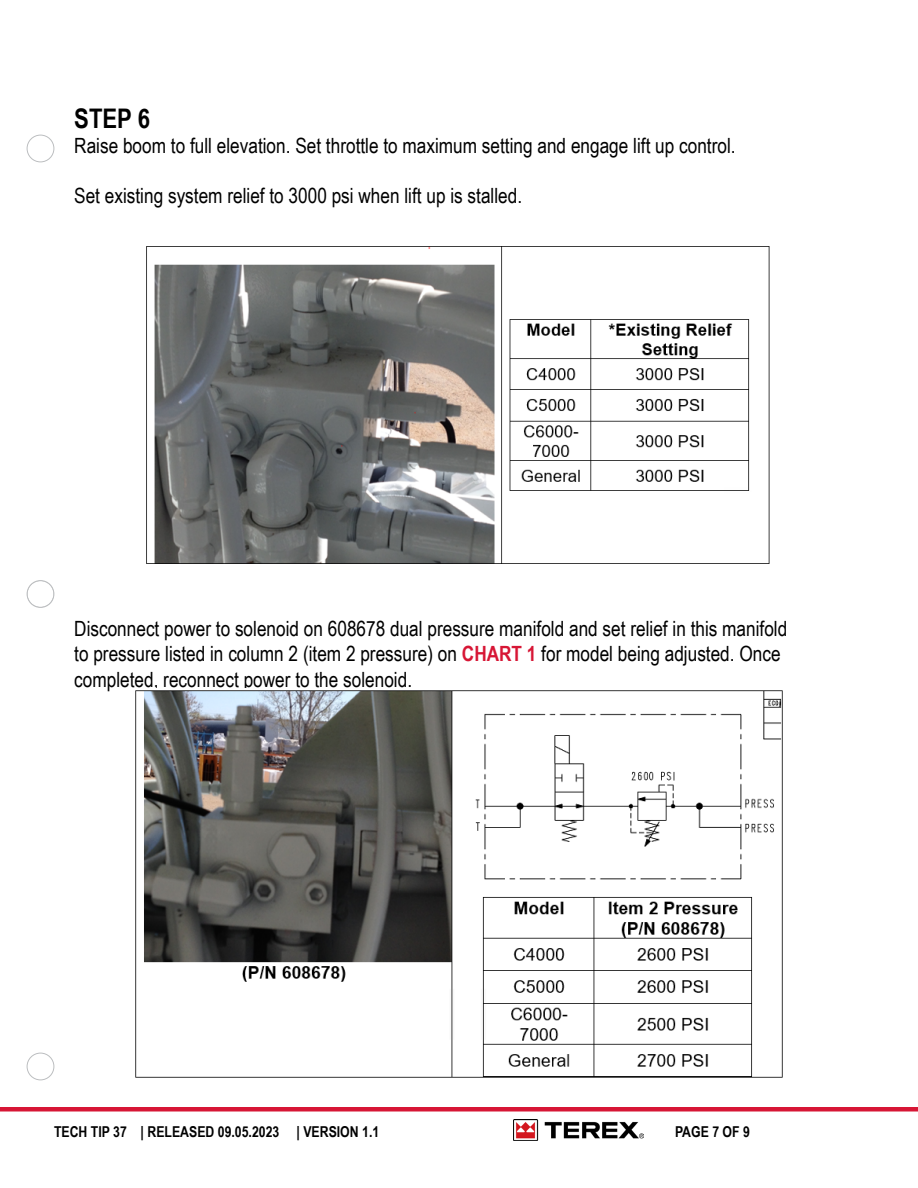
<style>
.page{position:relative;width:918px;height:1188px;background:#fff}
.page>*{position:absolute;margin:0;border:0;box-sizing:border-box;transform-origin:0 0}
.t1{font:700 27px "Arial Narrow";color:#000}
.t2{font:21px/25.2px "Arial Narrow";color:#000}
.t3{font:700 15px "Arial Narrow";color:#000}
.s1{font-weight:700;color:#d71635}
</style>
<div class="page">
<img style="left:146px;top:246px;width:624px;height:318px">
<img style="left:135px;top:690px;width:648px;height:388px">
<div style="left:27px;top:1053px;width:27px;height:27px;border:1px solid #bcbec0;border-radius:50%"></div>
<div style="left:27px;top:581px;width:27px;height:26px;border:1px solid #bcbec0;border-radius:50%"></div>
<div style="left:27px;top:580px;width:27px;height:28px;border:1px solid #bcbec0;border-radius:50%"></div>
<div style="left:27px;top:135px;width:27px;height:27px;border:1px solid #bcbec0;border-radius:50%"></div>
<div style="left:0;top:1107px;width:918px;height:5px;background:#d71635"></div>
<img style="left:513px;top:1119px;width:130px;height:22px">
<p class="t1" style="left:74px;top:98px;width:77px">STEP 6</p>
<p class="t2" style="left:74px;top:132px;width:663px">Raise boom to full elevation. Set throttle to maximum setting and engage lift up control.</p>
<p class="t2" style="left:74px;top:182px;width:449px">Set existing system relief to 3000 psi when lift up is stalled.</p>
<p class="t2" style="left:74px;top:616px;width:715px">Disconnect power to solenoid on 608678 dual pressure manifold and set relief in this manifold to pressure listed in column 2 (item 2 pressure) on <span class="s1">CHART 1</span> for model being adjusted. Once completed, reconnect power to the solenoid.</p>
<p class="t3" style="left:54px;top:1121px;width:327px">TECH TIP 37 | RELEASED 09.05.2023 | VERSION 1.1</p>
<p class="t3" style="left:675px;top:1121px;width:76px">PAGE 7 OF 9</p>
</div>
